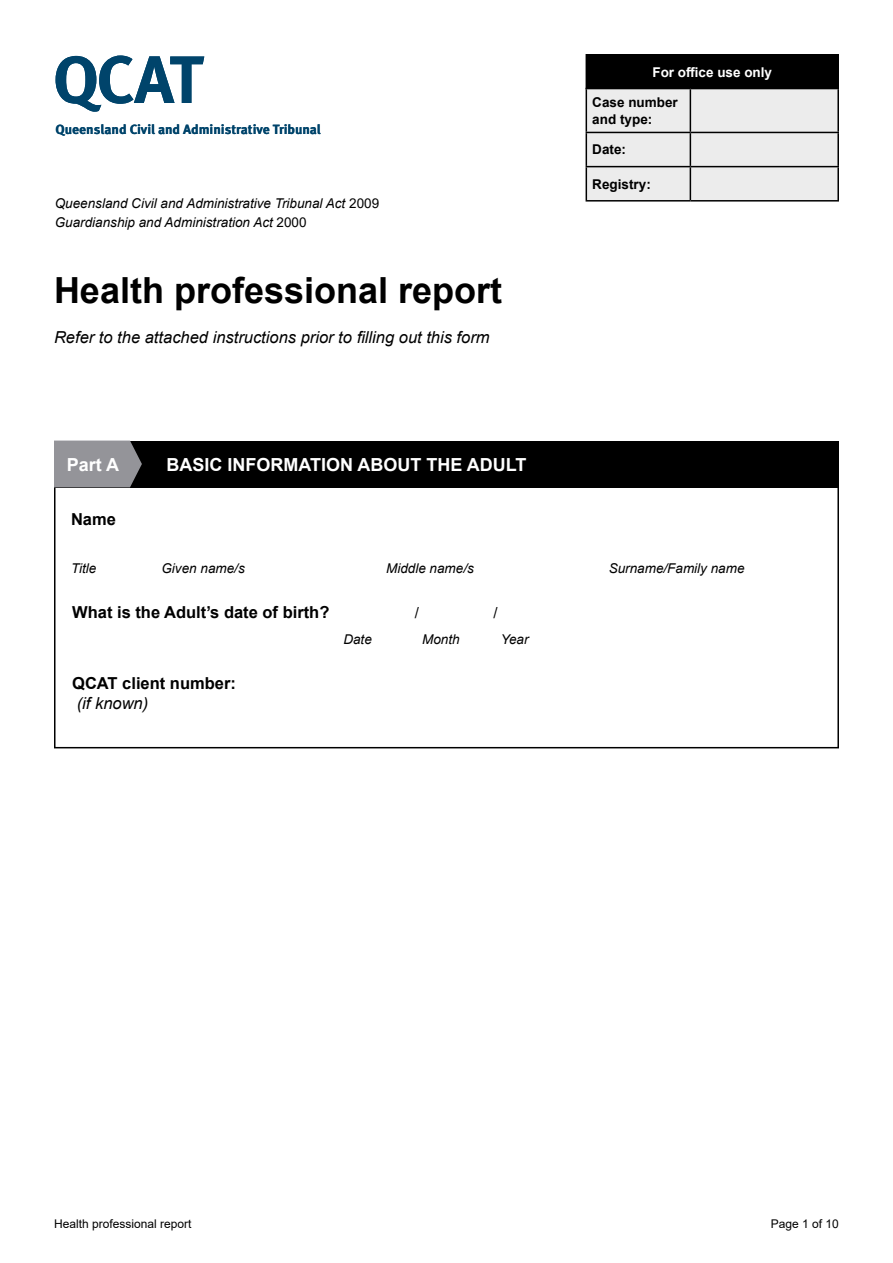
<style>
.page{position:relative;width:893px;height:1263px;background:#fff}
.page>*{position:absolute;margin:0;border:0;box-sizing:border-box;transform-origin:0 0}
.t1{font:700 36px "Arial";color:#000}
.t2{font:700 18px "Arial";color:#fff}
.t3{font:italic 16.5px "Arial";color:#000}
.t4{font:700 16.5px "Arial";color:#000}
.t5{font:15px "Arial";color:#000}
.t6{font:italic 13.5px/18.6px "Arial";color:#000}
.t7{font:700 13.5px/16.2px "Arial";color:#000}
.t8{font:700 13.5px "Arial";color:#fff}
.t9{font:700 13.35px "Meta OT";letter-spacing:-.005em;color:#00446b}
.t10{font:12px "Arial";color:#000}
.s1{font-style:normal}
</style>
<div class="page">
<svg style="left:56px;top:55px;width:148px;height:57px"></svg>
<div style="left:54px;top:485px;width:785px;height:263px;border:2px solid #000"></div>
<div style="left:55px;top:441px;width:784px;height:46px;background:#000"></div>
<svg style="left:54px;top:441px;width:88px;height:46px;background:#8a8a8e"></svg>
<div style="left:586px;top:55px;width:252px;height:34px;background:#000"></div>
<div style="left:586px;top:54px;width:253px;height:35px;border:2px solid #000"></div>
<div style="left:587px;top:89px;width:250px;height:111px;background:#ececec"></div>
<hr style="left:586px;top:88px;width:104px;height:1px;background:#000">
<hr style="left:586px;top:89px;width:1px;height:43px;background:#000">
<hr style="left:690px;top:88px;width:149px;height:1px;background:#000">
<hr style="left:690px;top:89px;width:1px;height:43px;background:#000">
<hr style="left:837px;top:89px;width:2px;height:43px;background:#000">
<hr style="left:586px;top:132px;width:104px;height:1px;background:#000">
<hr style="left:586px;top:133px;width:1px;height:33px;background:#000">
<hr style="left:690px;top:132px;width:149px;height:1px;background:#000">
<hr style="left:690px;top:133px;width:1px;height:33px;background:#000">
<hr style="left:837px;top:133px;width:2px;height:33px;background:#000">
<hr style="left:586px;top:166px;width:104px;height:1px;background:#000">
<hr style="left:586px;top:167px;width:1px;height:33px;background:#000">
<hr style="left:690px;top:166px;width:149px;height:1px;background:#000">
<hr style="left:690px;top:167px;width:1px;height:33px;background:#000">
<hr style="left:837px;top:167px;width:2px;height:33px;background:#000">
<hr style="left:586px;top:200px;width:104px;height:2px;background:#000">
<hr style="left:690px;top:200px;width:149px;height:2px;background:#000">
<p class="t9" style="left:56px;top:121px;width:267px">Queensland Civil and Administrative Tribunal</p>
<p class="t6" style="left:55px;top:194px;width:326px">Queensland Civil and Administrative Tribunal Act <span class="s1">2009<br></span>Guardianship and Administration Act <span class="s1">2000</span></p>
<h1 class="t1" style="left:54px;top:265px;width:450px">Health professional report</h1>
<p class="t3" style="left:54px;top:327px;width:437px">Refer to the attached instructions prior to filling out this form</p>
<h2 class="t2" style="left:166px;top:451px;width:361px">BASIC INFORMATION ABOUT THE ADULT</h2>
<h2 class="t2" style="left:69px;top:451px;width:201px">2. Health care provider</h2>
<h2 class="t2" style="left:67px;top:451px;width:54px">Part A</h2>
<p class="t8" style="left:652px;top:62px;width:121px">For office use only</p>
<p class="t7" style="left:592px;top:95px;width:87px">Case number and type:</p>
<p class="t7" style="left:592px;top:142px;width:35px">Date:</p>
<p class="t7" style="left:592px;top:176px;width:60px">Registry:</p>
<p class="t4" style="left:71px;top:507px;width:46px">Name</p>
<p class="t6" style="left:71px;top:559px;width:27px">Title</p>
<p class="t6" style="left:161px;top:559px;width:85px">Given name/s</p>
<p class="t6" style="left:386px;top:559px;width:89px">Middle name/s</p>
<p class="t6" style="left:609px;top:559px;width:137px">Surname/Family name</p>
<p class="t4" style="left:72px;top:601px;width:259px">What is the Adult’s date of birth?</p>
<p class="t4" style="left:72px;top:671px;width:165px">QCAT client number:</p>
<p class="t3" style="left:77px;top:692px;width:73px">(if known)</p>
<p class="t6" style="left:343px;top:630px;width:30px">Date</p>
<p class="t5" style="left:415px;top:602px;width:6px">/</p>
<p class="t5" style="left:493px;top:602px;width:6px">/</p>
<p class="t6" style="left:422px;top:630px;width:39px">Month</p>
<p class="t6" style="left:501px;top:630px;width:29px">Year</p>
<p class="t10" style="left:54px;top:1215px;width:139px">Health professional report</p>
<p class="t10" style="left:771px;top:1215px;width:70px">Page 1 of 10</p>
</div>
